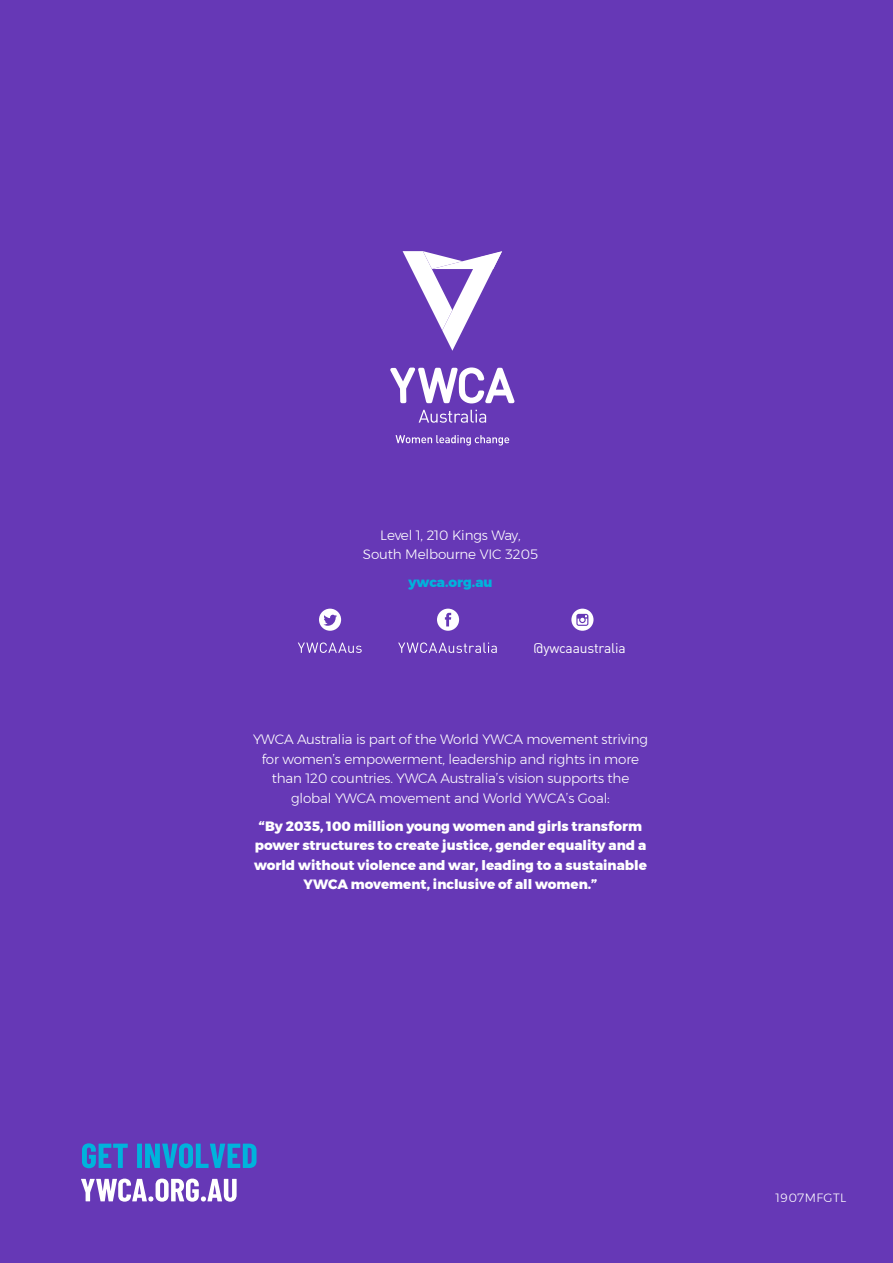
<style>
.page{position:relative;width:893px;height:1263px;background:#6638b6}
.page>*{position:absolute;margin:0;border:0;box-sizing:border-box;transform-origin:0 0}
.t1{font:13.8px "DIN";letter-spacing:-.01em;color:#fff}
.t2{font:300 13.5px/19.5px "Montserrat";letter-spacing:-.01em;color:#fff;text-align:center}
.t3{font:800 13.5px/19.5px "Montserrat";color:#fff;text-align:center}
.t4{font:800 13.5px "Montserrat";color:#00b3dc}
.t5{font:300 12px "Montserrat";letter-spacing:.04em;color:#fff}
</style>
<div class="page">
<svg style="left:81px;top:1178px;width:156px;height:24px"></svg>
<svg style="left:82px;top:1143px;width:46px;height:25px"></svg>
<svg style="left:137px;top:1143px;width:120px;height:25px"></svg>
<svg style="left:319px;top:609px;width:22px;height:22px"></svg>
<svg style="left:437px;top:609px;width:22px;height:22px"></svg>
<svg style="left:298px;top:642px;width:64px;height:11px"></svg>
<svg style="left:398px;top:642px;width:99px;height:11px"></svg>
<svg style="left:571px;top:609px;width:22px;height:22px"></svg>
<svg style="left:403px;top:251px;width:99px;height:100px"></svg>
<svg style="left:419px;top:410px;width:67px;height:13px"></svg>
<svg style="left:396px;top:435px;width:113px;height:11px"></svg>
<svg style="left:390px;top:367px;width:125px;height:36px"></svg>
<p class="t2" style="left:363px;top:525px;width:177px">Level 1, 210 Kings Way,<br>South Melbourne VIC 3205</p>
<p class="t4" style="left:408px;top:571px;width:86px">ywca.org.au</p>
<p class="t1" style="left:534px;top:639px;width:94px">@ywcaaustralia</p>
<p class="t2" style="left:253px;top:729px;width:396px">YWCA Australia is part of the World YWCA movement striving for women’s empowerment, leadership and rights in more than 120 countries. YWCA Australia’s vision supports the global YWCA movement and World YWCA’s Goal:</p>
<p class="t3" style="left:254px;top:816px;width:394px">“By 2035, 100 million young women and girls transform power structures to create justice, gender equality and a world without violence and war, leading to a sustainable YWCA movement, inclusive of all women.”</p>
<p class="t5" style="left:775px;top:1188px;width:72px">1907MFGTL</p>
</div>
